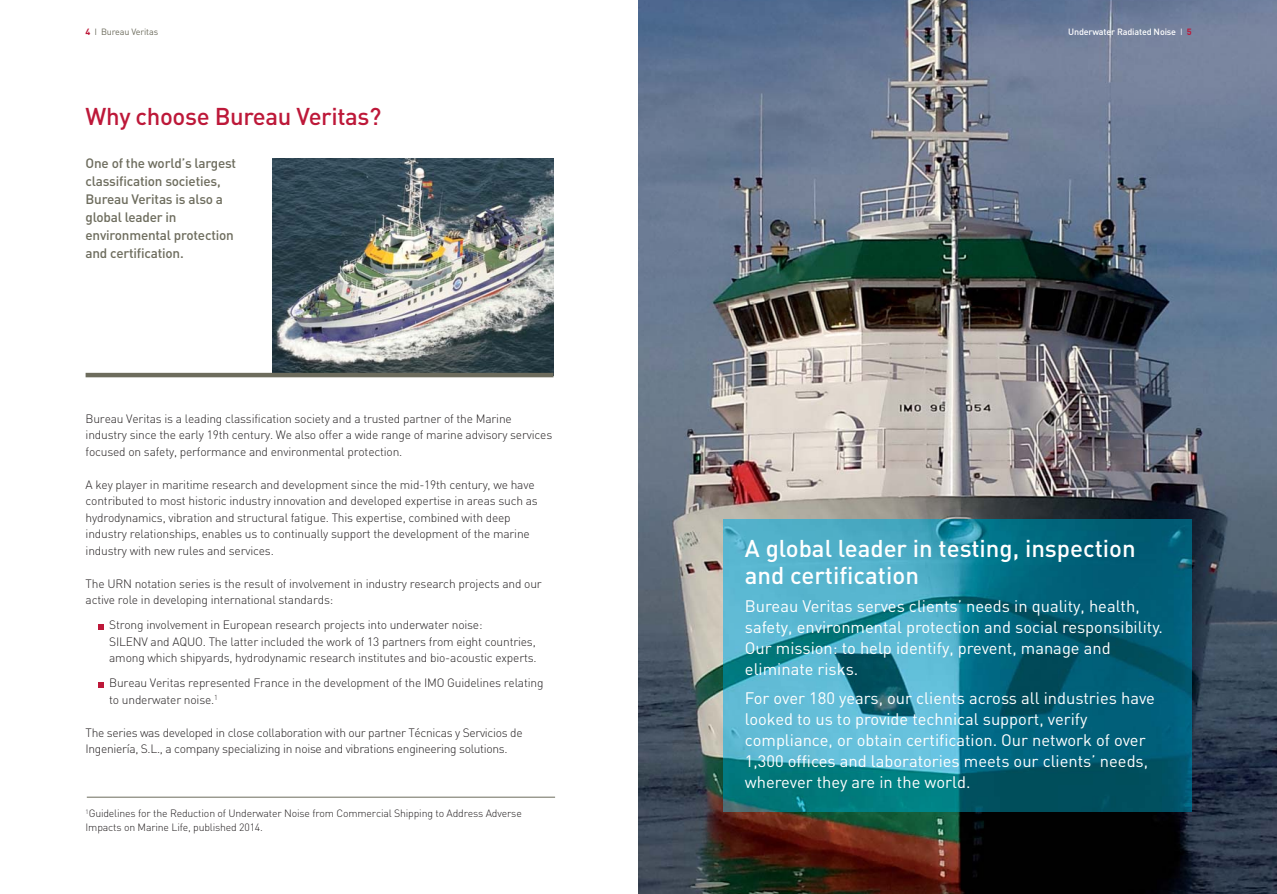
<style>
.page{position:relative;width:1277px;height:894px;background:#fff}
.page>*{position:absolute;margin:0;border:0;box-sizing:border-box;transform-origin:0 0}
.t1{font:500 24px/27px "DIN";color:#fff}
.t2{font:500 24px "DIN";letter-spacing:-.015em;color:#bd1839}
.t3{font:16.5px/21px "DIN";color:#fff}
.t4{font:500 13.5px/18px "DIN";letter-spacing:-.015em;color:#6d6c5d}
.t5{font:300 12px/16.5px "DIN";letter-spacing:-.015em;color:#231f20}
.t6{font:300 10.5px/13.5px "DIN";letter-spacing:-.015em;color:#231f20}
.t7{font:500 9px "DIN";letter-spacing:-.015em;color:#fff}
.t8{font:9px "DIN";letter-spacing:-.015em;color:#6d6c5d}
.s1{font-weight:700;color:#bd1839}
.s2{font-family:"Citroen"}
.s3{font-family:"Citroen";font-weight:400}
</style>
<div class="page">
<img style="left:638px;top:0;width:638px;height:893px">
<img style="left:723px;top:519px;width:468px;height:291px">
<svg style="left:98px;top:624px;width:6px;height:5px"></svg>
<svg style="left:98px;top:682px;width:6px;height:5px"></svg>
<img style="left:273px;top:158px;width:280px;height:214px">
<div style="left:86px;top:372px;width:467px;height:5px;background:#6d6c5d"></div>
<hr style="left:87px;top:796px;width:468px;height:1px;background:#6d6c5d">
<p class="t8" style="left:86px;top:28px;width:74px"><span class="s1">4</span> <span class="s2">|</span> Bureau Veritas</p>
<p class="t7" style="left:1068px;top:28px;width:125px">Underwater Radiated Noise <span class="s3">|</span> <span class="s1">5</span></p>
<h1 class="t2" style="left:86px;top:108px;width:297px">Why choose Bureau Veritas?</h1>
<p class="t4" style="left:86px;top:156px;width:152px">One of the world’s largest classification societies,<br>Bureau Veritas is also a global leader in environmental protection and certification.</p>
<p class="t5" style="left:86px;top:411px;width:468px">Bureau Veritas is a leading classification society and a trusted partner of the Marine industry since the early 19th century. We also offer a wide range of marine advisory services focused on safety, performance and environmental protection.</p>
<p class="t5" style="left:86px;top:477px;width:454px">A key player in maritime research and development since the mid-19th century, we have contributed to most historic industry innovation and developed expertise in areas such as hydrodynamics, vibration and structural fatigue. This expertise, combined with deep industry relationships, enables us to continually support the development of the marine industry with new rules and services.</p>
<p class="t5" style="left:86px;top:576px;width:458px">The URN notation series is the result of involvement in industry research projects and our active role in developing international standards:</p>
<p class="t5" style="left:109px;top:618px;width:429px">Strong involvement in European research projects into underwater noise:<br>SILENV and AQUO. The latter included the work of 13 partners from eight countries, among which shipyards, hydrodynamic research institutes and bio-acoustic experts.</p>
<p class="t5" style="left:109px;top:676px;width:436px">Bureau Veritas represented France in the development of the IMO Guidelines relating to underwater noise.<sup>1</sup></p>
<p class="t5" style="left:86px;top:725px;width:438px">The series was developed in close collaboration with our partner Técnicas y Servicios de<br>Ingeniería, S.L., a company specializing in noise and vibrations engineering solutions.</p>
<p class="t6" style="left:86px;top:807px;width:438px"><sup>1</sup>Guidelines for the Reduction of Underwater Noise from Commercial Shipping to Address Adverse<br>Impacts on Marine Life, published 2014.</p>
<h1 class="t1" style="left:745px;top:537px;width:392px">A global leader in testing, inspection and certification</h1>
<h2 class="t3" style="left:745px;top:597px;width:419px">Bureau Veritas serves clients’ needs in quality, health, safety, environmental protection and social responsibility.<br>Our mission: to help identify, prevent, manage and eliminate risks.</h2>
<p class="t3" style="left:745px;top:689px;width:411px">For over 180 years, our clients across all industries have looked to us to provide technical support, verify compliance, or obtain certification. Our network of over 1,300 offices and laboratories meets our clients’ needs, wherever they are in the world.</p>
</div>
